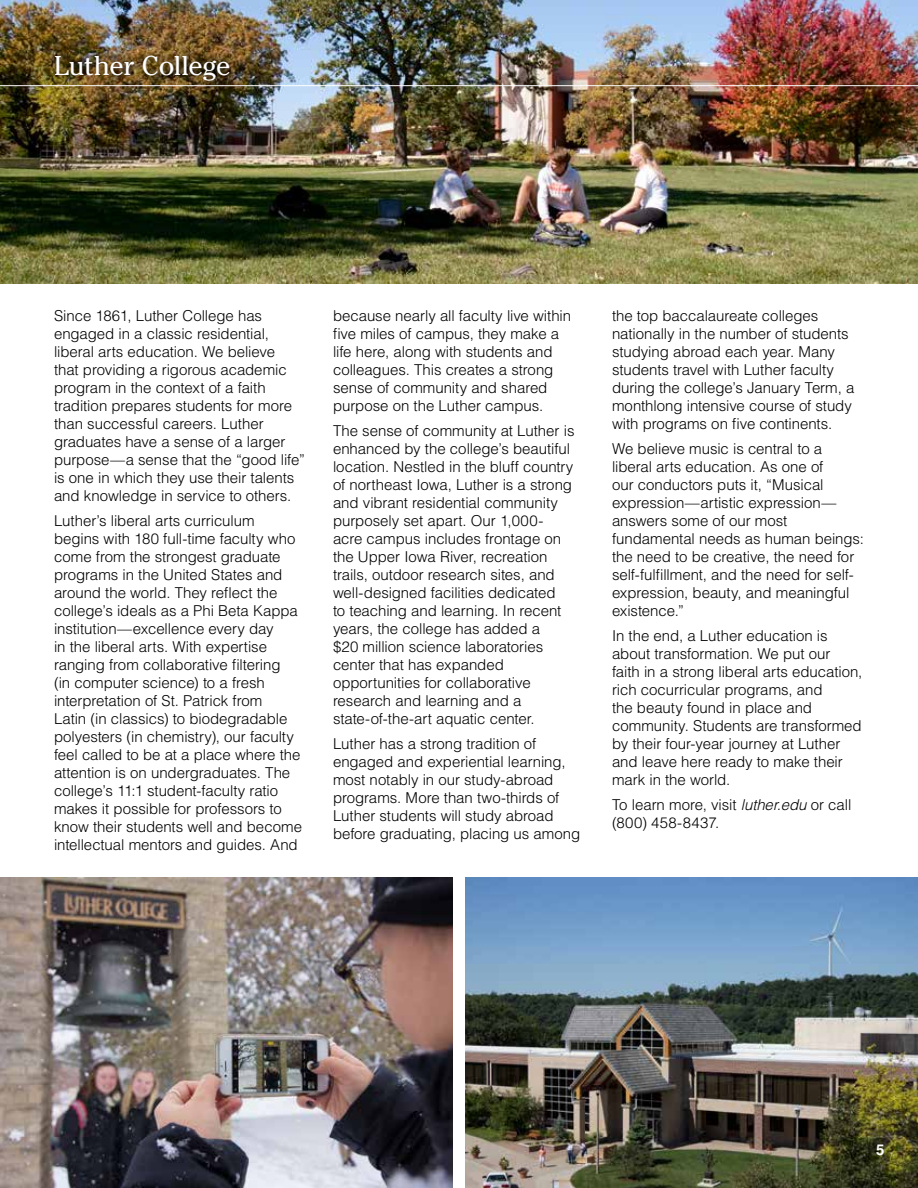
<style>
.page{position:relative;width:918px;height:1188px;background:#fff}
.page>*{position:absolute;margin:0;border:0;box-sizing:border-box;transform-origin:0 0}
.t1{font:27px "Cheltenham";letter-spacing:-.015em;color:#fff}
.t2{font:300 15px/18px "Helvetica LT Std";letter-spacing:-.005em;color:#000}
.t3{font:700 15px "Helvetica LT Std";color:#fff}
.s1{font-style:italic}
</style>
<div class="page">
<img style="left:0;top:0;width:918px;height:284px">
<img style="left:466px;top:878px;width:452px;height:310px">
<img style="left:0;top:878px;width:452px;height:310px">
<hr style="left:0;top:85px;width:918px;height:1px;background:#fff">
<div style="left:49px;top:49px;width:188px;height:40px;background:#000;opacity:.85"></div>
<h1 class="t1" style="left:54px;top:49px;width:178px">Luther College</h1>
<p class="t2" style="left:54px;top:307px;width:253px">Since 1861, Luther College has engaged in a classic residential, liberal arts education. We believe<br>that providing a rigorous academic program in the context of a faith tradition prepares students for more than successful careers. Luther graduates have a sense of a larger purpose—a sense that the “good life” is one in which they use their talents and knowledge in service to others.</p>
<p class="t2" style="left:54px;top:512px;width:250px">Luther’s liberal arts curriculum begins with 180 full-time faculty who come from the strongest graduate programs in the United States and around the world. They reflect the college’s ideals as a Phi Beta Kappa institution—excellence every day<br>in the liberal arts. With expertise ranging from collaborative filtering<br>(in computer science) to a fresh interpretation of St. Patrick from<br>Latin (in classics) to biodegradable polyesters (in chemistry), our faculty feel called to be at a place where the attention is on undergraduates. The college’s 11:1 student-faculty ratio makes it possible for professors to know their students well and become intellectual mentors and guides. And</p>
<p class="t2" style="left:333px;top:307px;width:240px">because nearly all faculty live within five miles of campus, they make a life here, along with students and colleagues. This creates a strong sense of community and shared purpose on the Luther campus.</p>
<p class="t2" style="left:333px;top:422px;width:243px">The sense of community at Luther is enhanced by the college’s beautiful location. Nestled in the bluff country of northeast Iowa, Luther is a strong and vibrant residential community purposely set apart. Our 1,000- acre campus includes frontage on the Upper Iowa River, recreation trails, outdoor research sites, and well-designed facilities dedicated<br>to teaching and learning. In recent years, the college has added a<br>$20 million science laboratories center that has expanded opportunities for collaborative research and learning and a state-of-the-art aquatic center.</p>
<p class="t2" style="left:333px;top:734px;width:249px">Luther has a strong tradition of engaged and experiential learning, most notably in our study-abroad programs. More than two-thirds of Luther students will study abroad before graduating, placing us among</p>
<p class="t2" style="left:612px;top:307px;width:244px">the top baccalaureate colleges nationally in the number of students studying abroad each year. Many students travel with Luther faculty during the college’s January Term, a monthlong intensive course of study with programs on five continents.</p>
<p class="t2" style="left:612px;top:440px;width:254px">We believe music is central to a liberal arts education. As one of<br>our conductors puts it, “Musical expression—artistic expression— answers some of our most fundamental needs as human beings: the need to be creative, the need for self-fulfillment, and the need for self&shy;expression, beauty, and meaningful existence.”</p>
<p class="t2" style="left:612px;top:626px;width:252px">In the end, a Luther education is about transformation. We put our<br>faith in a strong liberal arts education, rich cocurricular programs, and<br>the beauty found in place and community. Students are transformed by their four-year journey at Luther and leave here ready to make their mark in the world.</p>
<p class="t2" style="left:612px;top:795px;width:241px">To learn more, visit <span class="s1">luther.edu</span> or call (800) 458-8437.</p>
<p class="t3" style="left:876px;top:1141px;width:10px">5</p>
</div>
